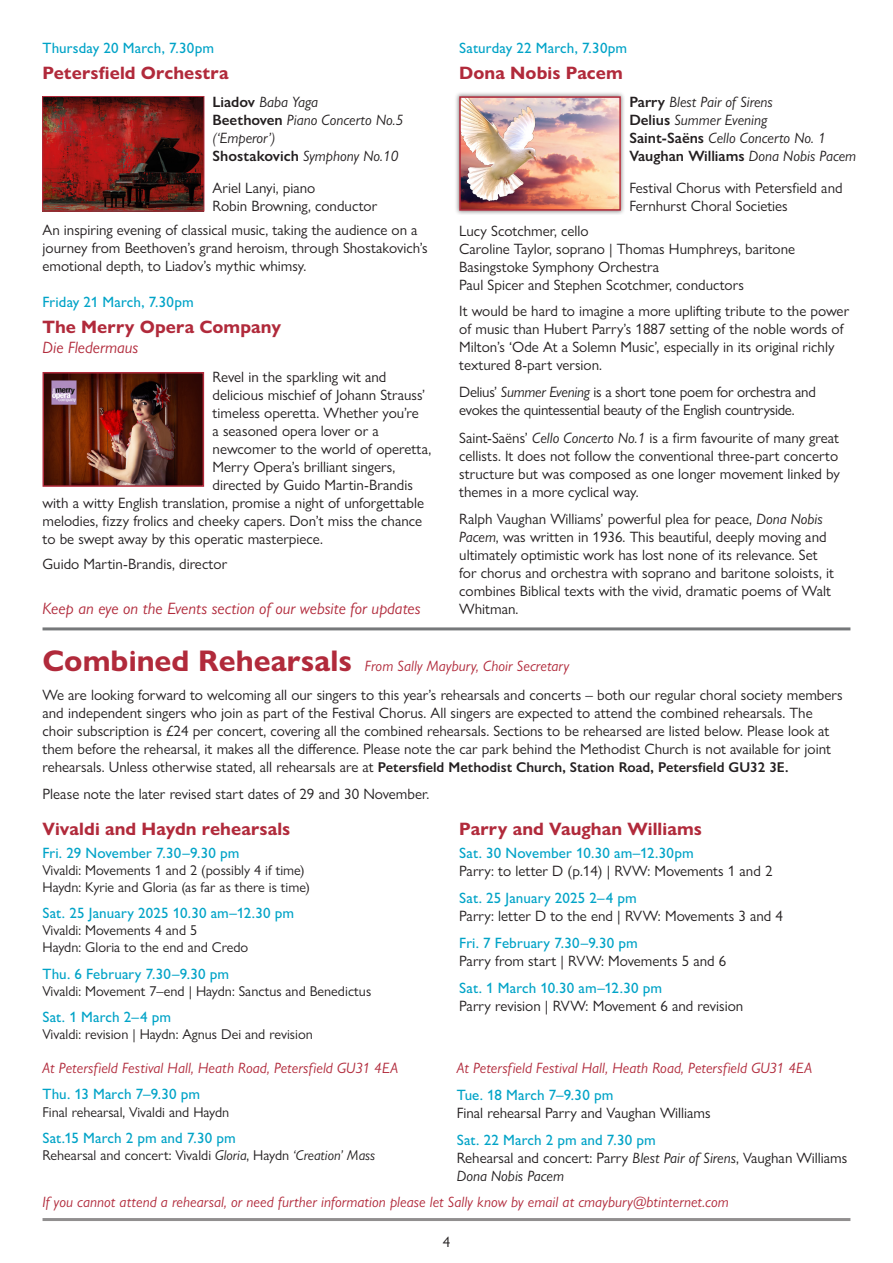
<style>
.page{position:relative;width:893px;height:1263px;background:#fff}
.page>*{position:absolute;margin:0;border:0;box-sizing:border-box;transform-origin:0 0}
.t1{font:700 30px "Gill Sans Nova";color:#b12a3b}
.t2{font:700 18px "Gill Sans Nova";letter-spacing:.005em;color:#b12a3b}
.t3{font:italic 16.5px "Gill Sans Nova";color:#b12a3b}
.t4{font:15px/18px "Gill Sans Nova";color:#231f20}
.t5{font:500 15px "Gill Sans Nova";letter-spacing:.01em;color:#00a3c7}
.t6{font:italic 15px "Gill Sans Nova";letter-spacing:.005em;color:#b12a3b}
.t7{font:italic 15px/18px "Gill Sans Nova";color:#231f20}
.t8{font:15px/18px "Gill Sans Nova";letter-spacing:-.02em;color:#231f20}
.t9{font:600 15px "Gill Sans Nova";color:#231f20}
.t10{font:14.25px "Gill Sans Nova";color:#231f20}
.t11{font:600 14.25px "Gill Sans Nova";color:#231f20}
.s1{font-weight:600;font-style:normal}
.s2{font-weight:400;font-style:italic}
.s3{font-style:italic}
.s4{font-weight:400;font-size:15px}
</style>
<div class="page">
<hr style="left:43px;top:627px;width:807px;height:3px;background:#76787a">
<hr style="left:43px;top:1218px;width:807px;height:3px;background:#231f20">
<img style="left:45px;top:98px;width:157px;height:111px">
<div style="left:43px;top:96px;width:161px;height:115px;border:1px solid #b12a3b"></div>
<img style="left:46px;top:375px;width:155px;height:109px">
<img style="left:51px;top:379px;width:26px;height:27px">
<div style="left:43px;top:372px;width:161px;height:115px;border:2px solid #b12a3b"></div>
<div style="left:455px;top:92px;width:170px;height:123px;background:#231f20;opacity:.56"></div>
<img style="left:462px;top:99px;width:156px;height:109px">
<img style="left:462px;top:99px;width:75px;height:103px">
<div style="left:459px;top:96px;width:162px;height:115px;border:2px solid #b12a3b"></div>
<p class="t5" style="left:43px;top:39px;width:173px">Thursday 20 March, 7.30pm</p>
<p class="t2" style="left:43px;top:62px;width:188px">Petersfield Orchestra</p>
<p class="t7" style="left:213px;top:93px;width:107px"><span class="s1">Liadov</span> Baba Yaga</p>
<p class="t7" style="left:213px;top:111px;width:192px"><span class="s1">Beethoven</span> Piano Concerto No.5 (‘Emperor’)</p>
<p class="t7" style="left:213px;top:147px;width:187px"><span class="s1">Shostakovich</span> Symphony No.10</p>
<p class="t4" style="left:213px;top:179px;width:104px">Ariel Lanyi, piano</p>
<p class="t4" style="left:213px;top:197px;width:166px">Robin Browning, conductor</p>
<p class="t4" style="left:43px;top:221px;width:387px">An inspiring evening of classical music, taking the audience on a journey from Beethoven’s grand heroism, through Shostakovich’s emotional depth, to Liadov’s mythic whimsy.</p>
<p class="t5" style="left:43px;top:293px;width:153px">Friday 21 March, 7.30pm</p>
<p class="t2" style="left:43px;top:316px;width:240px">The Merry Opera Company</p>
<p class="t3" style="left:43px;top:337px;width:97px">Die Fledermaus</p>
<p class="t4" style="left:213px;top:368px;width:175px">Revel in the sparkling wit and</p>
<p class="t4" style="left:213px;top:386px;width:214px">delicious mischief of Johann Strauss’</p>
<p class="t4" style="left:213px;top:404px;width:208px">timeless operetta. Whether you’re</p>
<p class="t4" style="left:213px;top:422px;width:168px">a seasoned opera lover or a</p>
<p class="t4" style="left:213px;top:440px;width:220px">newcomer to the world of operetta,</p>
<p class="t4" style="left:213px;top:458px;width:184px">Merry Opera’s brilliant singers,</p>
<p class="t4" style="left:213px;top:476px;width:202px">directed by Guido Martin-Brandis</p>
<p class="t4" style="left:43px;top:494px;width:383px">with a witty English translation, promise a night of unforgettable</p>
<p class="t4" style="left:43px;top:512px;width:381px">melodies, fizzy frolics and cheeky capers. Don’t miss the chance</p>
<p class="t4" style="left:43px;top:530px;width:282px">to be swept away by this operatic masterpiece.</p>
<p class="t4" style="left:43px;top:555px;width:186px">Guido Martin-Brandis, director</p>
<p class="t3" style="left:43px;top:598px;width:380px">Keep an eye on the Events section of our website for updates</p>
<p class="t5" style="left:459px;top:39px;width:169px">Saturday 22 March, 7.30pm</p>
<p class="t2" style="left:459px;top:62px;width:165px">Dona Nobis Pacem</p>
<p class="t7" style="left:629px;top:93px;width:145px"><span class="s1">Parry</span> Blest Pair of Sirens</p>
<p class="t7" style="left:629px;top:111px;width:140px"><span class="s1">Delius</span> Summer Evening</p>
<p class="t7" style="left:629px;top:129px;width:198px"><span class="s1">Saint-Saëns</span> Cello Concerto No. 1</p>
<p class="t9" style="left:629px;top:147px;width:228px">Vaughan Williams <span class="s2">Dona Nobis Pacem</span></p>
<p class="t4" style="left:629px;top:178px;width:215px">Festival Chorus with Petersfield and<br>Fernhurst Choral Societies</p>
<p class="t4" style="left:459px;top:221px;width:131px">Lucy Scotchmer, cello</p>
<p class="t4" style="left:459px;top:239px;width:337px">Caroline Taylor, soprano | Thomas Humphreys, baritone</p>
<p class="t4" style="left:459px;top:257px;width:201px">Basingstoke Symphony Orchestra</p>
<p class="t4" style="left:459px;top:275px;width:286px">Paul Spicer and Stephen Scotchmer, conductors</p>
<p class="t4" style="left:459px;top:302px;width:391px">It would be hard to imagine a more uplifting tribute to the power of music than Hubert Parry’s 1887 setting of the noble words of Milton’s ‘Ode At a Solemn Music’, especially in its original richly textured 8-part version.</p>
<p class="t8" style="left:459px;top:383px;width:358px">Delius’ <span class="s3">Summer Evening</span> is a short tone poem for orchestra and evokes the quintessential beauty of the English countryside.</p>
<p class="t4" style="left:459px;top:428px;width:382px;text-align:justify">Saint-Saëns’ <span class="s3">Cello Concerto No.1</span> is a firm favourite of many great cellists. It does not follow the conventional three-part concerto structure but was composed as one longer movement linked by themes in a more cyclical way.</p>
<p class="t4" style="left:459px;top:509px;width:376px">Ralph Vaughan Williams’ powerful plea for peace, <span class="s3">Dona Nobis Pacem</span>, was written in 1936. This beautiful, deeply moving and ultimately optimistic work has lost none of its relevance. Set for chorus and orchestra with soprano and baritone soloists, it combines Biblical texts with the vivid, dramatic poems of Walt Whitman.</p>
<p class="t1" style="left:43px;top:642px;width:311px">Combined Rehearsals</p>
<p class="t6" style="left:365px;top:657px;width:206px">From Sally Maybury, Choir Secretary</p>
<p class="t4" style="left:43px;top:686px;width:802px">We are looking forward to welcoming all our singers to this year’s rehearsals and concerts – both our regular choral society members and independent singers who join as part of the Festival Chorus. All singers are expected to attend the combined rehearsals. The choir subscription is £24 per concert, covering all the combined rehearsals. Sections to be rehearsed are listed below. Please look at them before the rehearsal, it makes all the difference. Please note the car park behind the Methodist Church is not available for joint</p>
<p class="t11" style="left:43px;top:758px;width:747px"><span class="s4">rehearsals. Unless otherwise stated, all rehearsals are at</span> Petersfield Methodist Church, Station Road, Petersfield GU32 3E.</p>
<p class="t4" style="left:43px;top:784px;width:388px">Please note the later revised start dates of 29 and 30 November.</p>
<p class="t2" style="left:43px;top:818px;width:249px">Vivaldi and Haydn rehearsals</p>
<p class="t2" style="left:459px;top:818px;width:244px">Parry and Vaughan Williams</p>
<p class="t5" style="left:43px;top:844px;width:199px">Fri. 29 November 7.30–9.30 pm</p>
<p class="t10" style="left:43px;top:861px;width:264px">Vivaldi: Movements 1 and 2 (possibly 4 if time)</p>
<p class="t10" style="left:43px;top:878px;width:269px">Haydn: Kyrie and Gloria (as far as there is time)</p>
<p class="t5" style="left:43px;top:904px;width:253px">Sat. 25 January 2025 10.30 am–12.30 pm</p>
<p class="t10" style="left:43px;top:922px;width:156px">Vivaldi: Movements 4 and 5</p>
<p class="t10" style="left:43px;top:939px;width:207px">Haydn: Gloria to the end and Credo</p>
<p class="t5" style="left:43px;top:964px;width:188px">Thu. 6 February 7.30–9.30 pm</p>
<p class="t10" style="left:43px;top:982px;width:330px">Vivaldi: Movement 7–end | Haydn: Sanctus and Benedictus</p>
<p class="t5" style="left:43px;top:1007px;width:130px">Sat. 1 March 2–4 pm</p>
<p class="t10" style="left:43px;top:1025px;width:272px">Vivaldi: revision | Haydn: Agnus Dei and revision</p>
<p class="t6" style="left:43px;top:1059px;width:357px">At Petersfield Festival Hall, Heath Road, Petersfield GU31 4EA</p>
<p class="t5" style="left:43px;top:1085px;width:159px">Thu. 13 March 7–9.30 pm</p>
<p class="t10" style="left:43px;top:1103px;width:188px">Final rehearsal, Vivaldi and Haydn</p>
<p class="t5" style="left:43px;top:1128px;width:195px">Sat.15 March 2 pm and 7.30 pm</p>
<p class="t10" style="left:43px;top:1146px;width:334px">Rehearsal and concert: Vivaldi <span class="s3">Gloria</span>, Haydn <span class="s3">‘Creation’ Mass</span></p>
<p class="t5" style="left:459px;top:844px;width:236px">Sat. 30 November 10.30 am–12.30pm</p>
<p class="t4" style="left:459px;top:862px;width:315px">Parry: to letter D (p.14) | RVW: Movements 1 and 2</p>
<p class="t5" style="left:459px;top:889px;width:179px">Sat. 25 January 2025 2–4 pm</p>
<p class="t4" style="left:459px;top:907px;width:325px">Parry: letter D to the end | RVW: Movements 3 and 4</p>
<p class="t5" style="left:459px;top:934px;width:180px">Fri. 7 February 7.30–9.30 pm</p>
<p class="t4" style="left:459px;top:952px;width:269px">Parry from start | RVW: Movements 5 and 6</p>
<p class="t5" style="left:459px;top:979px;width:204px">Sat. 1 March 10.30 am–12.30 pm</p>
<p class="t4" style="left:459px;top:997px;width:285px">Parry revision | RVW: Movement 6 and revision</p>
<p class="t6" style="left:457px;top:1059px;width:357px">At Petersfield Festival Hall, Heath Road, Petersfield GU31 4EA</p>
<p class="t5" style="left:457px;top:1086px;width:158px">Tue. 18 March 7–9.30 pm</p>
<p class="t4" style="left:457px;top:1104px;width:255px">Final rehearsal Parry and Vaughan Williams</p>
<p class="t5" style="left:457px;top:1131px;width:201px">Sat. 22 March 2 pm and 7.30 pm</p>
<p class="t4" style="left:457px;top:1149px;width:392px">Rehearsal and concert: Parry <span class="s3">Blest Pair of Sirens</span>, Vaughan Williams<br><span class="s3">Dona Nobis Pacem</span></p>
<p class="t6" style="left:43px;top:1192px;width:688px">If you cannot attend a rehearsal, or need further information please let Sally know by email at cmaybury@btinternet.com</p>
<p class="t4" style="left:443px;top:1233px;width:9px">4</p>
</div>
